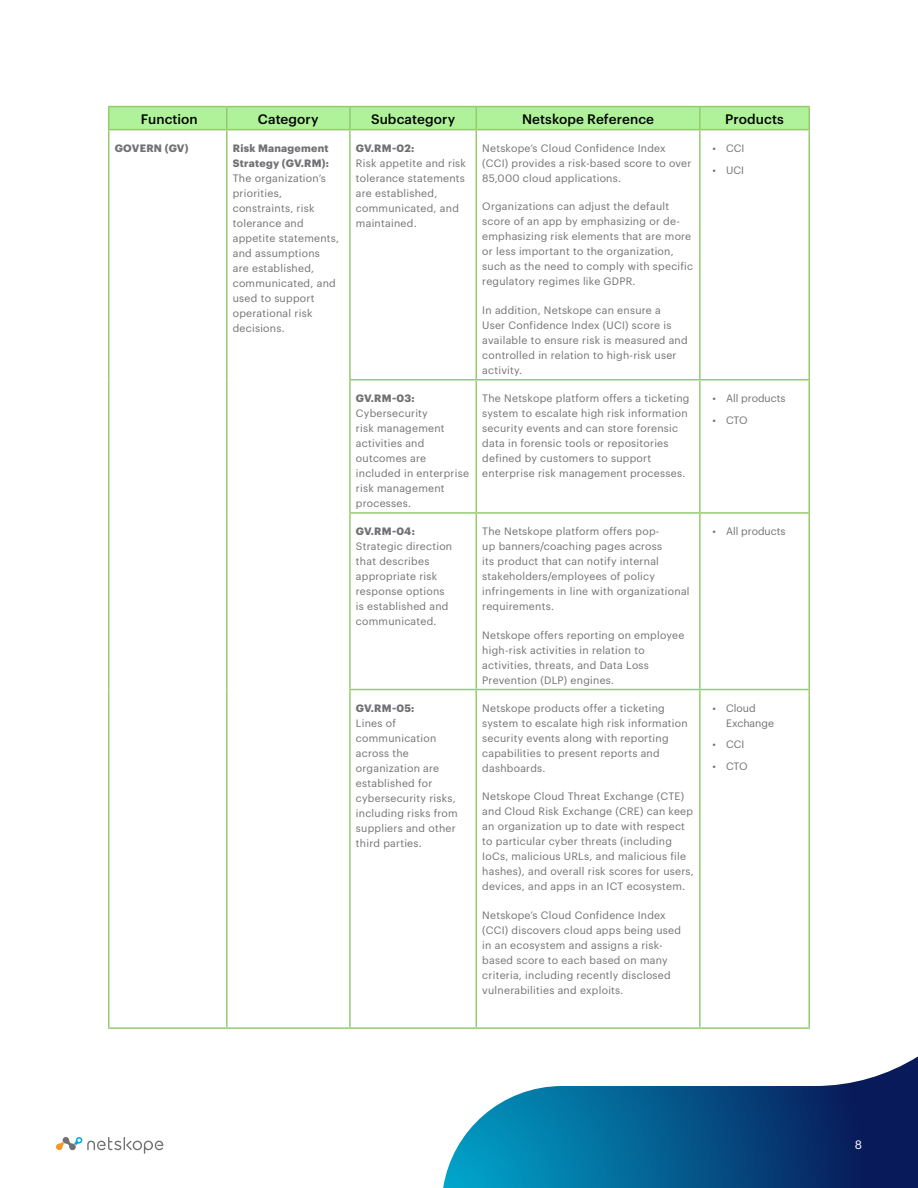
<style>
.page{position:relative;width:918px;height:1188px;background:#fff}
.page>*{position:absolute;margin:0;border:0;box-sizing:border-box;transform-origin:0 0}
.t1{font:500 13.5px "Graphik";letter-spacing:.01em;color:#000101}
.t2{font:12px "Graphik";color:#fff}
.t3{font:10.5px/15px "Graphik";letter-spacing:.025em;color:#717073}
.t4{font:700 10.5px/15px "Graphik";letter-spacing:.025em;color:#717073}
.t5{font:10.5px/15px "Graphik";color:#717073}
</style>
<div class="page">
<svg style="left:443px;top:1056px;width:475px;height:132px"></svg>
<svg style="left:56px;top:1137px;width:107px;height:17px"></svg>
<hr style="left:108px;top:130px;width:2px;height:250px;background:#95cb6e">
<hr style="left:226px;top:130px;width:2px;height:250px;background:#95cb6e">
<hr style="left:349px;top:130px;width:2px;height:249px;background:#95cb6e">
<hr style="left:476px;top:130px;width:1px;height:249px;background:#95cb6e">
<hr style="left:699px;top:130px;width:2px;height:249px;background:#95cb6e">
<hr style="left:808px;top:130px;width:2px;height:249px;background:#95cb6e">
<hr style="left:108px;top:380px;width:2px;height:133px;background:#95cb6e">
<hr style="left:226px;top:380px;width:2px;height:133px;background:#95cb6e">
<hr style="left:349px;top:379px;width:127px;height:2px;background:#95cb6e">
<hr style="left:349px;top:381px;width:2px;height:131px;background:#95cb6e">
<hr style="left:476px;top:379px;width:224px;height:2px;background:#95cb6e">
<hr style="left:476px;top:381px;width:1px;height:131px;background:#95cb6e">
<hr style="left:700px;top:379px;width:110px;height:2px;background:#95cb6e">
<hr style="left:699px;top:381px;width:2px;height:131px;background:#95cb6e">
<hr style="left:808px;top:381px;width:2px;height:131px;background:#95cb6e">
<hr style="left:108px;top:513px;width:2px;height:177px;background:#95cb6e">
<hr style="left:226px;top:513px;width:2px;height:177px;background:#95cb6e">
<hr style="left:349px;top:512px;width:127px;height:2px;background:#95cb6e">
<hr style="left:349px;top:514px;width:2px;height:175px;background:#95cb6e">
<hr style="left:476px;top:512px;width:224px;height:2px;background:#95cb6e">
<hr style="left:476px;top:514px;width:1px;height:175px;background:#95cb6e">
<hr style="left:700px;top:512px;width:110px;height:2px;background:#95cb6e">
<hr style="left:699px;top:514px;width:2px;height:175px;background:#95cb6e">
<hr style="left:808px;top:514px;width:2px;height:175px;background:#95cb6e">
<hr style="left:108px;top:690px;width:2px;height:337px;background:#95cb6e">
<hr style="left:226px;top:690px;width:2px;height:337px;background:#95cb6e">
<hr style="left:349px;top:689px;width:127px;height:1px;background:#95cb6e">
<hr style="left:349px;top:690px;width:2px;height:337px;background:#95cb6e">
<hr style="left:476px;top:689px;width:224px;height:1px;background:#95cb6e">
<hr style="left:476px;top:690px;width:1px;height:337px;background:#95cb6e">
<hr style="left:700px;top:689px;width:110px;height:1px;background:#95cb6e">
<hr style="left:699px;top:690px;width:2px;height:337px;background:#95cb6e">
<hr style="left:808px;top:690px;width:2px;height:337px;background:#95cb6e">
<hr style="left:108px;top:1027px;width:119px;height:2px;background:#95cb6e">
<hr style="left:227px;top:1027px;width:123px;height:2px;background:#95cb6e">
<hr style="left:350px;top:1027px;width:126px;height:2px;background:#95cb6e">
<hr style="left:476px;top:1027px;width:224px;height:2px;background:#95cb6e">
<hr style="left:700px;top:1027px;width:110px;height:2px;background:#95cb6e">
<hr style="left:108px;top:106px;width:119px;height:1px;background:#95cb6e">
<hr style="left:108px;top:107px;width:2px;height:22px;background:#95cb6e">
<hr style="left:227px;top:106px;width:123px;height:1px;background:#95cb6e">
<hr style="left:350px;top:106px;width:126px;height:1px;background:#95cb6e">
<hr style="left:476px;top:106px;width:224px;height:1px;background:#95cb6e">
<div style="left:109px;top:107px;width:699px;height:22px;background:#b0f299"></div>
<hr style="left:700px;top:106px;width:110px;height:1px;background:#95cb6e">
<hr style="left:699px;top:107px;width:2px;height:22px;background:#95cb6e">
<hr style="left:808px;top:107px;width:2px;height:22px;background:#95cb6e">
<hr style="left:108px;top:129px;width:119px;height:1px;background:#95cb6e">
<hr style="left:227px;top:129px;width:123px;height:1px;background:#95cb6e">
<hr style="left:350px;top:129px;width:126px;height:1px;background:#95cb6e">
<hr style="left:476px;top:129px;width:224px;height:1px;background:#95cb6e">
<hr style="left:700px;top:129px;width:110px;height:1px;background:#95cb6e">
<p class="t1" style="left:141px;top:109px;width:58px">Function</p>
<p class="t1" style="left:258px;top:109px;width:62px">Category</p>
<p class="t1" style="left:371px;top:109px;width:86px">Subcategory</p>
<p class="t1" style="left:522px;top:109px;width:134px">Netskope Reference</p>
<p class="t1" style="left:725px;top:109px;width:60px">Products</p>
<p class="t4" style="left:115px;top:140px;width:75px">GOVERN (GV)</p>
<p class="t4" style="left:233px;top:140px;width:98px">Risk Management<br>Strategy (GV.RM):</p>
<p class="t3" style="left:233px;top:170px;width:108px">The organization’s priorities, constraints, risk tolerance and appetite statements, and assumptions<br>are established, communicated, and used to support operational risk decisions.</p>
<p class="t3" style="left:482px;top:140px;width:211px">Netskope’s Cloud Confidence Index (CCI) provides a risk-based score to over<br>85,000 cloud applications.</p>
<p class="t3" style="left:482px;top:198px;width:212px">Organizations can adjust the default score of an app by emphasizing or de&shy;emphasizing risk elements that are more or less important to the organization, such as the need to comply with specific regulatory regimes like GDPR.</p>
<p class="t3" style="left:482px;top:302px;width:207px">In addition, Netskope can ensure a<br>User Confidence Index (UCI) score is available to ensure risk is measured and controlled in relation to high-risk user activity.</p>
<p class="t3" style="left:713px;top:140px;width:33px">• CCI</p>
<p class="t3" style="left:713px;top:162px;width:33px">• UCI</p>
<p class="t4" style="left:356px;top:140px;width:60px">GV.RM-02:</p>
<p class="t3" style="left:356px;top:155px;width:112px">Risk appetite and risk tolerance statements are established, communicated, and maintained.</p>
<p class="t4" style="left:356px;top:390px;width:60px">GV.RM-03:</p>
<p class="t3" style="left:356px;top:405px;width:115px">Cybersecurity<br>risk management activities and outcomes are included in enterprise risk management processes.</p>
<p class="t4" style="left:356px;top:523px;width:60px">GV.RM-04:</p>
<p class="t3" style="left:356px;top:538px;width:98px">Strategic direction that describes appropriate risk response options is established and communicated.</p>
<p class="t4" style="left:356px;top:700px;width:60px">GV.RM-05:</p>
<p class="t3" style="left:356px;top:715px;width:103px">Lines of communication across the organization are established for cybersecurity risks, including risks from suppliers and other third parties.</p>
<p class="t3" style="left:482px;top:390px;width:209px">The Netskope platform offers a ticketing system to escalate high risk information security events and can store forensic data in forensic tools or repositories defined by customers to support enterprise risk management processes.</p>
<p class="t5" style="left:713px;top:390px;width:75px">• All products</p>
<p class="t3" style="left:713px;top:412px;width:37px">• CTO</p>
<p class="t3" style="left:482px;top:523px;width:209px">The Netskope platform offers pop-<br>up banners/coaching pages across<br>its product that can notify internal stakeholders/employees of policy infringements in line with organizational requirements.</p>
<p class="t3" style="left:482px;top:627px;width:204px">Netskope offers reporting on employee high-risk activities in relation to activities, threats, and Data Loss Prevention (DLP) engines.</p>
<p class="t3" style="left:482px;top:700px;width:207px">Netskope products offer a ticketing system to escalate high risk information security events along with reporting capabilities to present reports and dashboards.</p>
<p class="t3" style="left:482px;top:788px;width:213px">Netskope Cloud Threat Exchange (CTE) and Cloud Risk Exchange (CRE) can keep an organization up to date with respect to particular cyber threats (including IoCs, malicious URLs, and malicious file hashes), and overall risk scores for users, devices, and apps in an ICT ecosystem.</p>
<p class="t3" style="left:482px;top:907px;width:200px">Netskope’s Cloud Confidence Index (CCI) discovers cloud apps being used in an ecosystem and assigns a risk&shy;based score to each based on many criteria, including recently disclosed vulnerabilities and exploits.</p>
<p class="t5" style="left:713px;top:523px;width:75px">• All products</p>
<p class="t5" style="left:726px;top:700px;width:50px;text-indent:-14px">• Cloud<br>Exchange</p>
<p class="t3" style="left:713px;top:736px;width:33px">• CCI</p>
<p class="t3" style="left:713px;top:758px;width:37px">• CTO</p>
<p class="t2" style="left:855px;top:1136px;width:9px">8</p>
</div>
